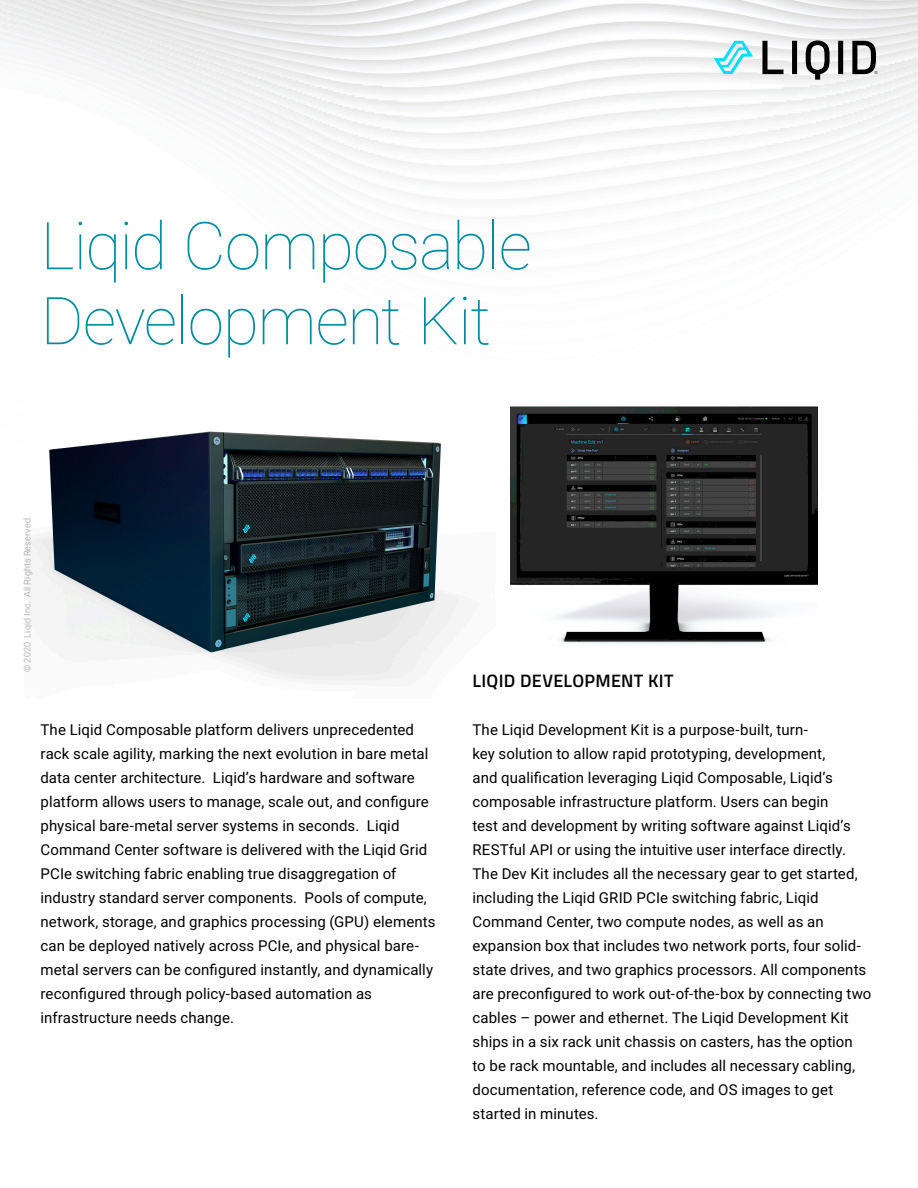
<style>
.page{position:relative;width:918px;height:1188px;background:#fff}
.page>*{position:absolute;margin:0;border:0;box-sizing:border-box;transform-origin:0 0}
.t1{font:100 66px/75px "Roboto";letter-spacing:-.02em;color:#008c9e}
.t2{font:600 18px "Titillium";letter-spacing:.02em;color:#000}
.t3{font:15px/24px "Roboto";letter-spacing:.005em;color:#000}
.t4{font:300 9px "Roboto";letter-spacing:.02em;color:#9e9e9e}
</style>
<div class="page">
<div style="left:0;top:0;width:918px;height:466px;background:linear-gradient(to bottom,#f1f2f2,#fff)"></div>
<svg style="left:762px;top:40px;width:116px;height:40px"></svg>
<svg style="left:714px;top:41px;width:39px;height:33px"></svg>
<img style="left:510px;top:406px;width:308px;height:238px">
<img style="left:25px;top:368px;width:470px;height:313px">
<p class="t1" style="left:40px;top:206px;width:493px">Liqid Composable<br>Development Kit</p>
<p class="t4" style="left:21px;top:672px;width:157px;rotate:-90deg">© 2020 Liqid Inc. All Rights Reserved.</p>
<p class="t3" style="left:40px;top:717px;width:397px">The Liqid Composable platform delivers unprecedented rack scale agility, marking the next evolution in bare metal data center architecture. Liqid’s hardware and software platform allows users to manage, scale out, and configure physical bare-metal server systems in seconds. Liqid Command Center software is delivered with the Liqid Grid PCIe switching fabric enabling true disaggregation of industry standard server components. Pools of compute, network, storage, and graphics processing (GPU) elements can be deployed natively across PCIe, and physical bare&shy;metal servers can be configured instantly, and dynamically reconfigured through policy-based automation as infrastructure needs change.</p>
<p class="t2" style="left:472px;top:667px;width:203px">LIQID DEVELOPMENT KIT</p>
<p class="t3" style="left:472px;top:717px;width:400px">The Liqid Development Kit is a purpose-built, turn-<br>key solution to allow rapid prototyping, development,<br>and qualification leveraging Liqid Composable, Liqid’s composable infrastructure platform. Users can begin<br>test and development by writing software against Liqid’s RESTful API or using the intuitive user interface directly.<br>The Dev Kit includes all the necessary gear to get started, including the Liqid GRID PCIe switching fabric, Liqid Command Center, two compute nodes, as well as an expansion box that includes two network ports, four solid&shy;state drives, and two graphics processors. All components are preconfigured to work out-of-the-box by connecting two cables – power and ethernet. The Liqid Development Kit ships in a six rack unit chassis on casters, has the option<br>to be rack mountable, and includes all necessary cabling, documentation, reference code, and OS images to get started in minutes.</p>
</div>
